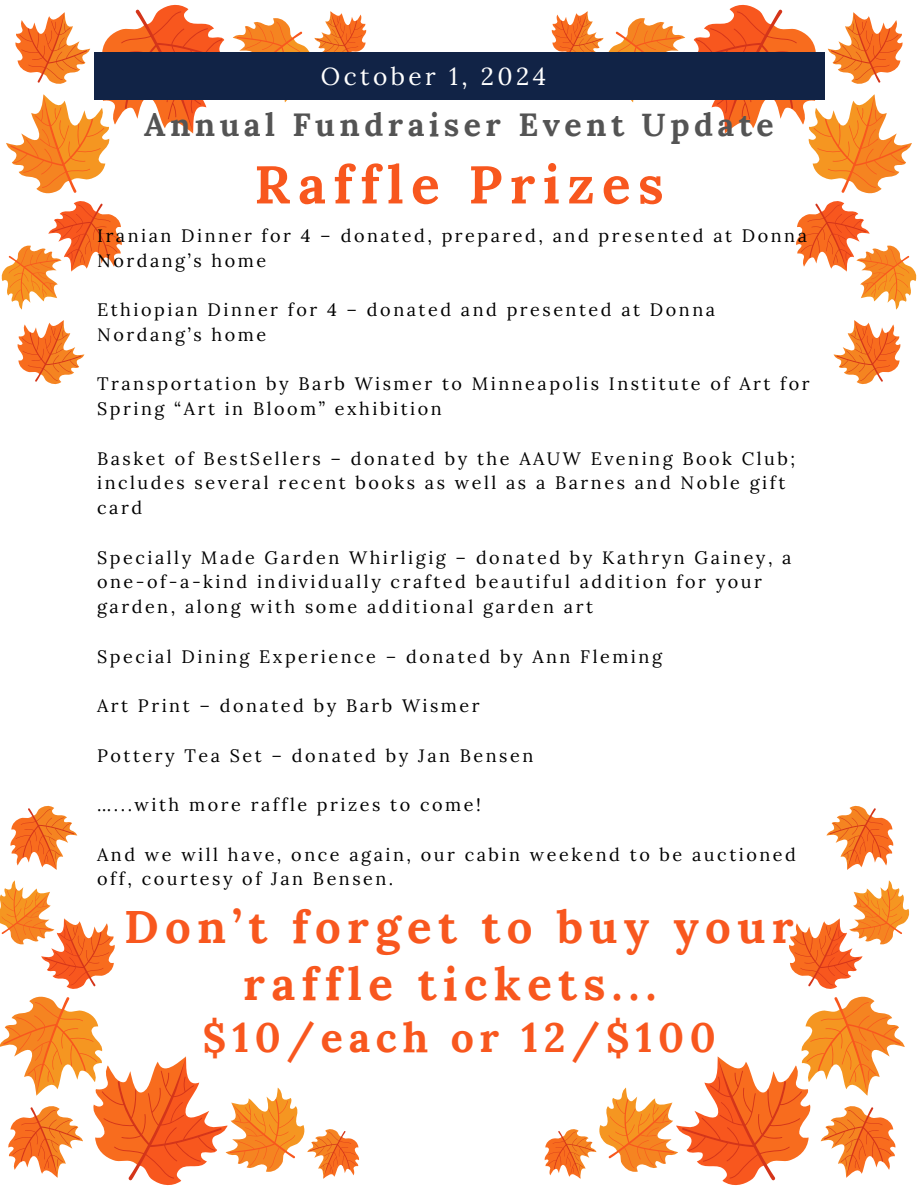
<style>
.page{position:relative;width:918px;height:1188px;background:#fff}
.page>*{position:absolute;margin:0;border:0;box-sizing:border-box;transform-origin:0 0}
.t1{font:700 52.95px "Lora";letter-spacing:.14em;color:#f8571e}
.t2{font:700 45.45px/56.2px "Lora";letter-spacing:.14em;color:#f8571e;text-align:center}
.t3{font:700 40.95px "Lora";letter-spacing:.14em;color:#f8571e}
.t4{font:700 31.95px "Lora";letter-spacing:.14em;color:#545454}
.t5{font:24.45px "Lora";letter-spacing:.14em;color:#fff}
.t6{font:18px/24.8px "Lora";letter-spacing:.14em;color:#000}
</style>
<div class="page">
<svg style="left:904px;top:266px;width:13px;height:36px"></svg>
<svg style="left:555px;top:10px;width:344px;height:372px"></svg>
<svg style="left:615px;top:22px;width:295px;height:279px"></svg>
<svg style="left:1px;top:266px;width:13px;height:36px"></svg>
<svg style="left:19px;top:10px;width:344px;height:372px"></svg>
<svg style="left:8px;top:22px;width:295px;height:279px"></svg>
<div style="left:95px;top:53px;width:730px;height:47px;background:#112346"></div>
<svg style="left:12px;top:808px;width:344px;height:372px"></svg>
<svg style="left:1px;top:889px;width:295px;height:279px"></svg>
<svg style="left:897px;top:888px;width:13px;height:36px"></svg>
<svg style="left:548px;top:808px;width:343px;height:372px"></svg>
<svg style="left:608px;top:889px;width:295px;height:279px"></svg>
<h3 class="t5" style="left:321px;top:61px;width:227px">October 1, 2024</h3>
<h3 class="t4" style="left:144px;top:104px;width:631px">Annual Fundraiser Event Update</h3>
<h1 class="t1" style="left:254px;top:150px;width:411px">Raffle Prizes</h1>
<p class="t6" style="left:97px;top:223px;width:711px">Iranian Dinner for 4 – donated, prepared, and presented at Donna<br>Nordang’s home</p>
<p class="t6" style="left:97px;top:297px;width:619px">Ethiopian Dinner for 4 – donated and presented at Donna<br>Nordang’s home</p>
<p class="t6" style="left:97px;top:371px;width:714px">Transportation by Barb Wismer to Minneapolis Institute of Art for<br>Spring “Art in Bloom” exhibition</p>
<p class="t6" style="left:97px;top:446px;width:700px">Basket of BestSellers – donated by the AAUW Evening Book Club; includes several recent books as well as a Barnes and Noble gift card</p>
<p class="t6" style="left:97px;top:545px;width:696px">Specially Made Garden Whirligig – donated by Kathryn Gainey, a one-of-a-kind individually crafted beautiful addition for your garden, along with some additional garden art</p>
<p class="t6" style="left:97px;top:644px;width:566px">Special Dining Experience – donated by Ann Fleming</p>
<p class="t6" style="left:97px;top:693px;width:384px">Art Print – donated by Barb Wismer</p>
<p class="t6" style="left:97px;top:743px;width:438px">Pottery Tea Set – donated by Jan Bensen</p>
<p class="t6" style="left:97px;top:792px;width:385px">…...with more raffle prizes to come!</p>
<p class="t6" style="left:97px;top:842px;width:700px">And we will have, once again, our cabin weekend to be auctioned off, courtesy of Jan Bensen.</p>
<h2 class="t2" style="left:124px;top:899px;width:671px">Don’t forget to buy your raffle tickets...</h2>
<h3 class="t3" style="left:203px;top:1011px;width:515px">$10/each or 12/$100</h3>
</div>
